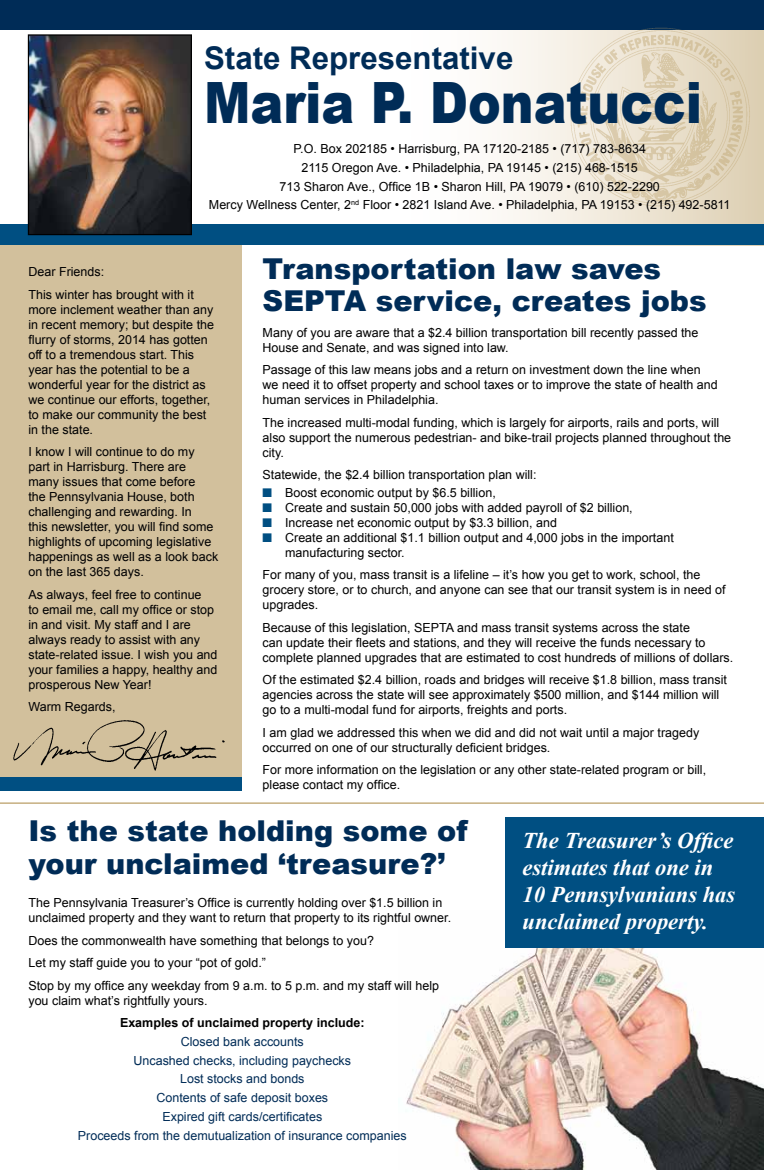
<style>
.page{position:relative;width:764px;height:1170px;background:#fff}
.page>*{position:absolute;margin:0;border:0;box-sizing:border-box;transform-origin:0 0}
.t1{font:900 57px "Arial";color:#002c57;scale:.86 1}
.t2{font:700 31.25px "Arial";color:#002c57}
.t3{font:900 28.75px/31.2px "Arial";color:#002c57}
.t4{font:italic 700 22.5px/27px "Times New Roman";color:#fff}
.t5{font:12.5px/15px "Arial";color:#000001}
.t6{font:12.5px/18.8px "Arial";color:#002c57;text-align:center}
.t7{font:700 12.5px "Arial";color:#000001}
.s1{color:#004f82}
</style>
<div class="page">
<img style="left:406px;top:948px;width:357px;height:222px">
<div style="left:0;top:243px;width:241px;height:537px;background:#d2c09c"></div>
<div style="left:398px;top:0;width:365px;height:246px;background:linear-gradient(to right,#fff,#e0d2b7)"></div>
<div style="left:0;top:224px;width:763px;height:21px;background:#004f82"></div>
<div style="left:0;top:0;width:763px;height:30px;background:#002c57"></div>
<img style="left:564px;top:27px;width:193px;height:186px">
<img style="left:30px;top:36px;width:160px;height:197px">
<div style="left:28px;top:34px;width:164px;height:201px;border:1px solid #000001"></div>
<img style="left:13px;top:720px;width:212px;height:51px">
<hr style="left:0;top:802px;width:763px;height:2px;background:#ba9f67">
<div style="left:0;top:778px;width:241px;height:13px;background:#004f82"></div>
<div style="left:505px;top:818px;width:258px;height:130px;background:#004f82"></div>
<h2 class="t2" style="left:204px;top:38px;width:311px">State Representative</h2>
<h1 class="t1" style="left:204px;top:61px;width:580px">Maria P. Donatucci</h1>
<p class="t5" style="left:209px;top:139px;width:523px;line-height:18.8px;text-align:center">P.O. Box 202185 • Harrisburg, PA 17120-2185 • (717) 783-8634<br>2115 Oregon Ave. • Philadelphia, PA 19145 • (215) 468-1515<br>713 Sharon Ave., Office 1B • Sharon Hill, PA 19079 • (610) 522-2290<br>Mercy Wellness Center, 2<sup>nd</sup> Floor • 2821 Island Ave. • Philadelphia, PA 19153 • (215) 492-5811</p>
<h3 class="t3" style="left:262px;top:253px;width:445px">Transportation law saves<br>SEPTA service, creates jobs</h3>
<p class="t5" style="left:262px;top:325px;width:437px">Many of you are aware that a $2.4 billion transportation bill recently passed the<br>House and Senate, and was signed into law.</p>
<p class="t5" style="left:262px;top:363px;width:456px">Passage of this law means jobs and a return on investment down the line when we need it to offset property and school taxes or to improve the state of health and human services in Philadelphia.</p>
<p class="t5" style="left:262px;top:415px;width:470px">The increased multi-modal funding, which is largely for airports, rails and ports, will also support the numerous pedestrian- and bike-trail projects planned throughout the city.</p>
<p class="t5" style="left:262px;top:468px;width:275px">Statewide, the $2.4 billion transportation plan will:</p>
<p class="t5" style="left:262px;top:485px;width:235px"><span class="s1">■</span> Boost economic output by $6.5 billion,</p>
<p class="t5" style="left:262px;top:500px;width:371px"><span class="s1">■</span> Create and sustain 50,000 jobs with added payroll of $2 billion,</p>
<p class="t5" style="left:262px;top:515px;width:296px"><span class="s1">■</span> Increase net economic output by $3.3 billion, and</p>
<p class="t5" style="left:285px;top:530px;width:390px;text-indent:-22px"><span class="s1">■</span> Create an additional $1.1 billion output and 4,000 jobs in the important manufacturing sector.</p>
<p class="t5" style="left:262px;top:568px;width:464px">For many of you, mass transit is a lifeline – it’s how you get to work, school, the grocery store, or to church, and anyone can see that our transit system is in need of upgrades.</p>
<p class="t5" style="left:262px;top:620px;width:472px">Because of this legislation, SEPTA and mass transit systems across the state<br>can update their fleets and stations, and they will receive the funds necessary to complete planned upgrades that are estimated to cost hundreds of millions of dollars.</p>
<p class="t5" style="left:262px;top:673px;width:466px">Of the estimated $2.4 billion, roads and bridges will receive $1.8 billion, mass transit agencies across the state will see approximately $500 million, and $144 million will go to a multi-modal fund for airports, freights and ports.</p>
<p class="t5" style="left:262px;top:725px;width:438px">I am glad we addressed this when we did and did not wait until a major tragedy occurred on one of our structurally deficient bridges.</p>
<p class="t5" style="left:262px;top:763px;width:445px">For more information on the legislation or any other state-related program or bill, please contact my office.</p>
<h3 class="t3" style="left:28px;top:814px;width:441px;line-height:32.5px">Is the state holding some of your unclaimed ‘treasure?’</h3>
<p class="t5" style="left:28px;top:261px;width:167px;line-height:22.5px">Dear Friends:<br>This winter has brought with it</p>
<p class="t5" style="left:28px;top:302px;width:187px">more inclement weather than any in recent memory; but despite the flurry of storms, 2014 has gotten off to a tremendous start. This year has the potential to be a wonderful year for the district as we continue our efforts, together, to make our community the best in the state.</p>
<p class="t5" style="left:28px;top:444px;width:191px">I know I will continue to do my part in Harrisburg. There are many issues that come before<br>the Pennsylvania House, both challenging and rewarding. In<br>this newsletter, you will find some highlights of upcoming legislative happenings as well as a look back on the last 365 days.</p>
<p class="t5" style="left:28px;top:587px;width:190px">As always, feel free to continue<br>to email me, call my office or stop in and visit. My staff and I are always ready to assist with any state-related issue. I wish you and your families a happy, healthy and prosperous New Year!</p>
<p class="t5" style="left:28px;top:699px;width:89px">Warm Regards,</p>
<h3 class="t4" style="left:522px;top:826px;width:214px">The Treasurer’s Office estimates that one in<br>10 Pennsylvanians has unclaimed property.</h3>
<p class="t5" style="left:28px;top:895px;width:424px">The Pennsylvania Treasurer’s Office is currently holding over $1.5 billion in unclaimed property and they want to return that property to its rightful owner.</p>
<p class="t5" style="left:28px;top:929px;width:412px;line-height:22.5px">Does the commonwealth have something that belongs to you?<br>Let my staff guide you to your “pot of gold.”<br>Stop by my office any weekday from 9 a.m. to 5 p.m. and my staff will help</p>
<p class="t5" style="left:28px;top:993px;width:181px">you claim what’s rightfully yours.</p>
<p class="t7" style="left:120px;top:1014px;width:246px">Examples of unclaimed property include:</p>
<p class="t6" style="left:78px;top:1032px;width:330px">Closed bank accounts<br>Uncashed checks, including paychecks<br>Lost stocks and bonds<br>Contents of safe deposit boxes<br>Expired gift cards/certificates<br>Proceeds from the demutualization of insurance companies</p>
</div>
